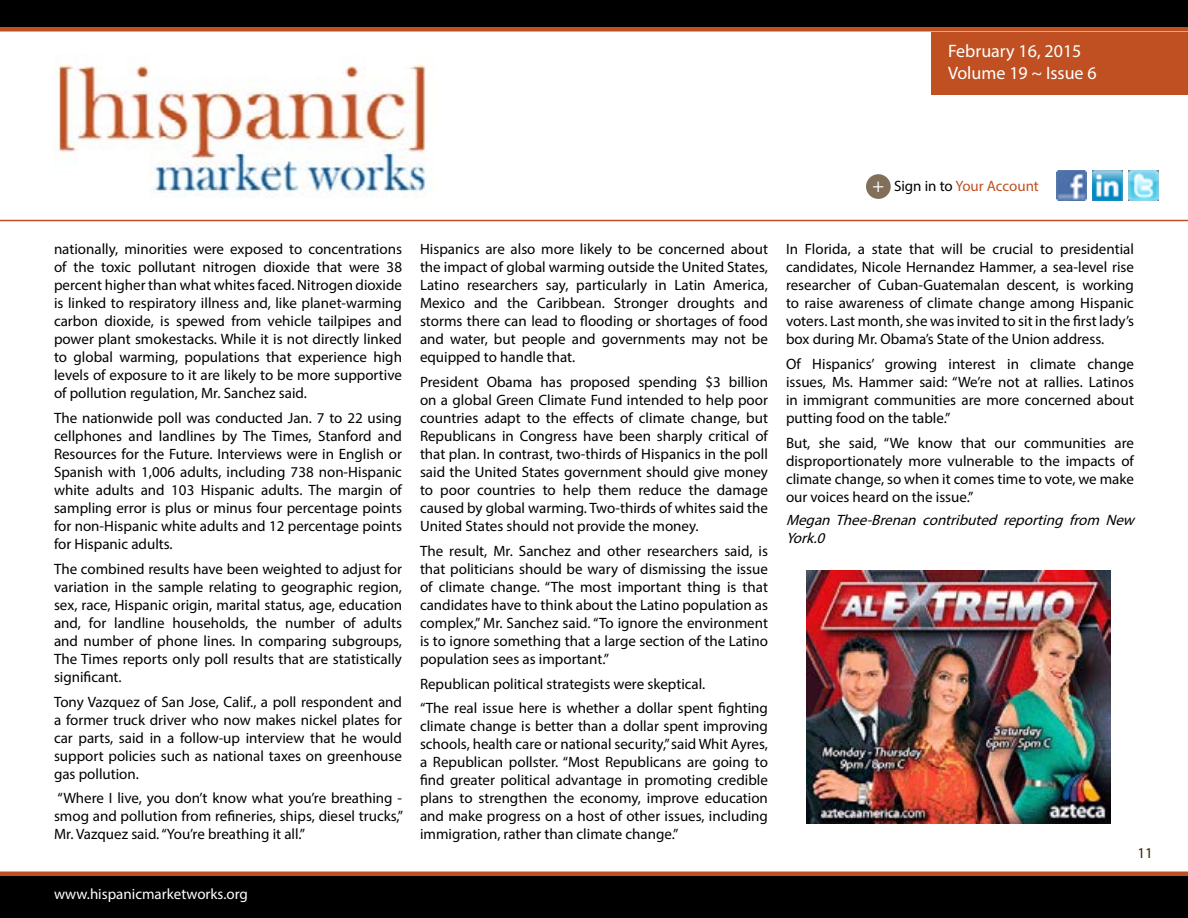
<style>
.page{position:relative;width:1188px;height:918px;background:#fff}
.page>*{position:absolute;margin:0;border:0;box-sizing:border-box;transform-origin:0 0}
.t1{font:18px/21.6px "Myriad Pro";color:#fff}
.t2{font:15px/18px "Myriad Pro";color:#000;text-align:justify}
.t3{font:italic 15px/18px "Myriad Pro";color:#000}
.t4{font:15px "Myriad Pro";color:#fff}
.t5{font:15px "Myriad Pro";color:#c05021}
.t6{font:15px "Myriad Pro";color:#3f2100}
.s1{font-size:19.5px;color:#fff}
.s2{color:#000}
</style>
<div class="page">
<div style="left:0;top:874px;width:1188px;height:44px;background:#000"></div>
<hr style="left:0;top:872px;width:1188px;height:4px;background:#c05021">
<div style="left:0;top:27px;width:1188px;height:5px;background:#c05021"></div>
<div style="left:932px;top:32px;width:256px;height:62px;background:#c05021"></div>
<img style="left:1057px;top:170px;width:30px;height:30px">
<img style="left:1129px;top:170px;width:30px;height:30px">
<img style="left:1093px;top:170px;width:30px;height:30px">
<div style="left:866px;top:174px;width:25px;height:25px;background:#826f59;border-radius:50%"></div>
<div style="left:0;top:0;width:1188px;height:27px;background:#000"></div>
<hr style="left:0;top:220px;width:1188px;height:1px;background:#c05021">
<img style="left:54px;top:54px;width:381px;height:144px">
<img style="left:807px;top:570px;width:303px;height:253px">
<p class="t1" style="left:948px;top:40px;width:150px">February 16, 2015<br>Volume 19 ~ Issue 6</p>
<p class="t5" style="left:872px;top:177px;width:168px"><span class="s1">+</span> <span class="s2">Sign in to</span> Your Account</p>
<p class="t2" style="left:54px;top:240px;width:350px">nationally, minorities were exposed to concentrations of the toxic pollutant nitrogen dioxide that were 38 percent higher than what whites faced. Nitrogen dioxide is linked to respiratory illness and, like planet-warming carbon dioxide, is spewed from vehicle tailpipes and power plant smokestacks. While it is not directly linked to global warming, populations that experience high levels of exposure to it are likely to be more supportive of pollution regulation, Mr. Sanchez said.</p>
<p class="t2" style="left:54px;top:409px;width:350px">The nationwide poll was conducted Jan. 7 to 22 using cellphones and landlines by The Times, Stanford and Resources for the Future. Interviews were in English or Spanish with 1,006 adults, including 738 non-Hispanic white adults and 103 Hispanic adults. The margin of sampling error is plus or minus four percentage points for non-Hispanic white adults and 12 percentage points for Hispanic adults.</p>
<p class="t2" style="left:54px;top:559px;width:350px">The combined results have been weighted to adjust for variation in the sample relating to geographic region, sex, race, Hispanic origin, marital status, age, education and, for landline households, the number of adults and number of phone lines. In comparing subgroups, The Times reports only poll results that are statistically significant.</p>
<p class="t2" style="left:54px;top:692px;width:350px">Tony Vazquez of San Jose, Calif., a poll respondent and a former truck driver who now makes nickel plates for car parts, said in a follow-up interview that he would support policies such as national taxes on greenhouse gas pollution.</p>
<p class="t2" style="left:54px;top:789px;width:351px">“Where I live, you don’t know what you’re breathing - smog and pollution from refineries, ships, diesel trucks,” Mr. Vazquez said. “You’re breathing it all.”</p>
<p class="t2" style="left:420px;top:240px;width:350px">Hispanics are also more likely to be concerned about the impact of global warming outside the United States, Latino researchers say, particularly in Latin America, Mexico and the Caribbean. Stronger droughts and storms there can lead to flooding or shortages of food and water, but people and governments may not be equipped to handle that.</p>
<p class="t2" style="left:420px;top:373px;width:350px">President Obama has proposed spending $3 billion on a global Green Climate Fund intended to help poor countries adapt to the effects of climate change, but Republicans in Congress have been sharply critical of that plan. In contrast, two-thirds of Hispanics in the poll said the United States government should give money to poor countries to help them reduce the damage caused by global warming. Two-thirds of whites said the United States should not provide the money.</p>
<p class="t2" style="left:420px;top:541px;width:350px">The result, Mr. Sanchez and other researchers said, is that politicians should be wary of dismissing the issue of climate change. “The most important thing is that candidates have to think about the Latino population as complex,” Mr. Sanchez said. “To ignore the environment is to ignore something that a large section of the Latino population sees as important.”</p>
<p class="t2" style="left:420px;top:671px;width:350px;line-height:24.8px">Republican political strategists were skeptical.<br>“The real issue here is whether a dollar spent fighting</p>
<p class="t2" style="left:420px;top:717px;width:350px">climate change is better than a dollar spent improving schools, health care or national security,” said Whit Ayres, a Republican pollster. “Most Republicans are going to find greater political advantage in promoting credible plans to strengthen the economy, improve education and make progress on a host of other issues, including immigration, rather than climate change.”</p>
<p class="t4" style="left:54px;top:884px;width:195px">www.hispanicmarketworks.org</p>
<p class="t2" style="left:786px;top:240px;width:350px">In Florida, a state that will be crucial to presidential candidates, Nicole Hernandez Hammer, a sea-level rise researcher of Cuban-Guatemalan descent, is working to raise awareness of climate change among Hispanic voters. Last month, she was invited to sit in the first lady’s box during Mr. Obama’s State of the Union address.</p>
<p class="t2" style="left:786px;top:355px;width:350px">Of Hispanics’ growing interest in climate change issues, Ms. Hammer said: “We’re not at rallies. Latinos in immigrant communities are more concerned about putting food on the table.”</p>
<p class="t2" style="left:786px;top:433px;width:349px">But, she said, “We know that our communities are disproportionately more vulnerable to the impacts of climate change, so when it comes time to vote, we make our voices heard on the issue.”</p>
<p class="t3" style="left:786px;top:511px;width:354px">Megan Thee-Brenan contributed reporting from New<br>York.0</p>
<p class="t6" style="left:1137px;top:844px;width:17px">11</p>
</div>
